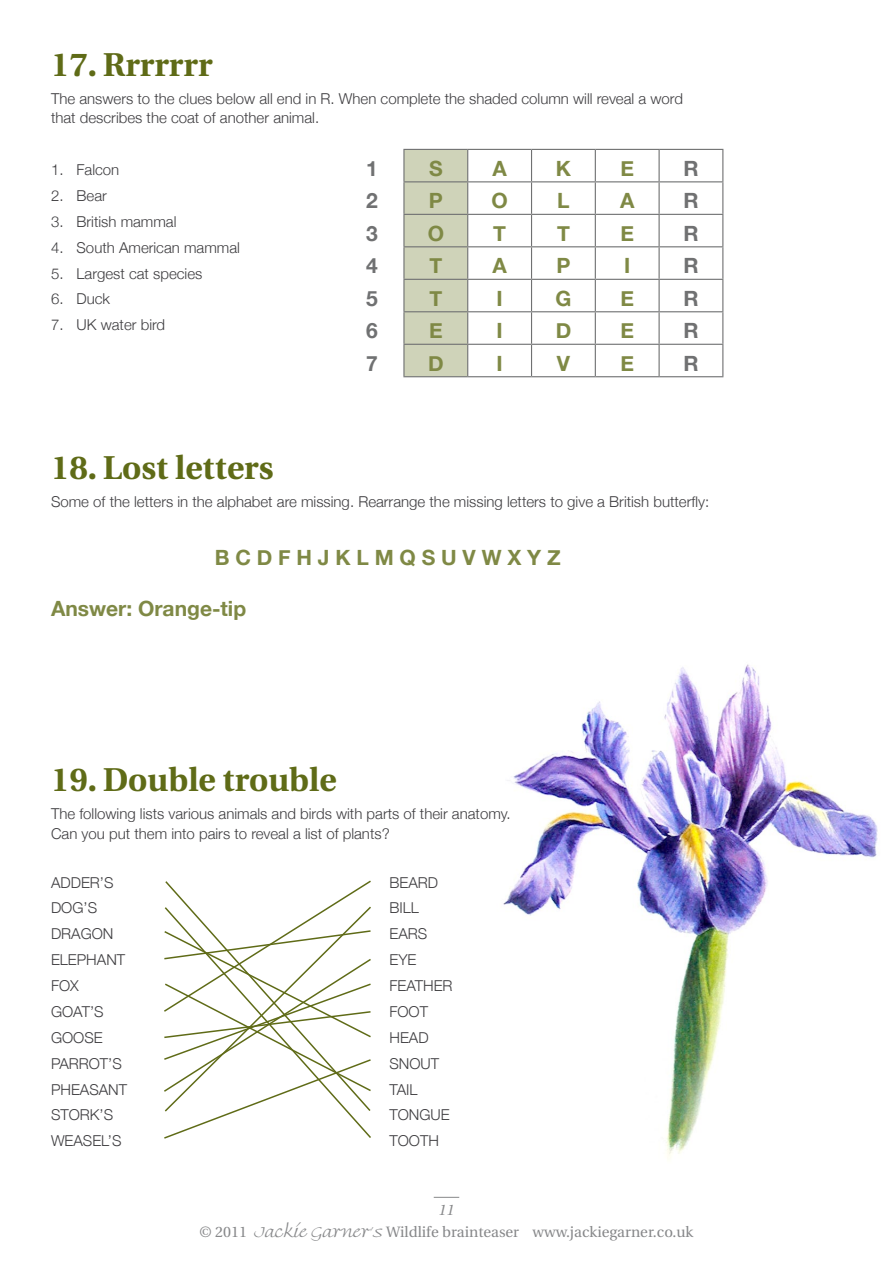
<style>
.page{position:relative;width:893px;height:1263px;background:#fff}
.page>*{position:absolute;margin:0;border:0;box-sizing:border-box;transform-origin:0 0}
.t1{font:700 33px "Utopia";color:#5f6b17}
.t2{font:700 21px "Helvetica Neue";color:#7f8945}
.t3{font:700 21px "Helvetica Neue";color:#707172}
.t4{font:300 15px/26px "Helvetica Neue";color:#3e3d40}
.t5{font:15px/22.2px "Utopia";color:#87888a;text-align:center}
.s1{font-style:italic}
.s2{font-family:"Fine Hand LET"}
</style>
<div class="page">
<img style="left:503px;top:664px;width:375px;height:493px">
<svg style="left:404px;top:150px;width:63px;height:226px;background:#cbcfb6"></svg>
<hr style="left:403px;top:149px;width:65px;height:1px;background:#707172">
<hr style="left:403px;top:150px;width:1px;height:31px;background:#707172">
<hr style="left:468px;top:149px;width:63px;height:1px;background:#707172">
<hr style="left:467px;top:150px;width:1px;height:31px;background:#707172">
<hr style="left:531px;top:149px;width:64px;height:1px;background:#707172">
<hr style="left:531px;top:150px;width:1px;height:31px;background:#707172">
<hr style="left:595px;top:149px;width:64px;height:1px;background:#707172">
<hr style="left:595px;top:150px;width:1px;height:31px;background:#707172">
<hr style="left:659px;top:149px;width:64px;height:1px;background:#707172">
<hr style="left:658px;top:150px;width:2px;height:31px;background:#707172">
<hr style="left:722px;top:150px;width:1px;height:31px;background:#707172">
<hr style="left:403px;top:181px;width:65px;height:1px;background:#707172">
<hr style="left:403px;top:182px;width:1px;height:32px;background:#707172">
<hr style="left:468px;top:181px;width:63px;height:1px;background:#707172">
<hr style="left:467px;top:182px;width:1px;height:32px;background:#707172">
<hr style="left:531px;top:181px;width:64px;height:1px;background:#707172">
<hr style="left:531px;top:182px;width:1px;height:32px;background:#707172">
<hr style="left:595px;top:181px;width:64px;height:1px;background:#707172">
<hr style="left:595px;top:182px;width:1px;height:32px;background:#707172">
<hr style="left:659px;top:181px;width:64px;height:1px;background:#707172">
<hr style="left:658px;top:182px;width:2px;height:32px;background:#707172">
<hr style="left:722px;top:182px;width:1px;height:32px;background:#707172">
<hr style="left:403px;top:214px;width:65px;height:1px;background:#707172">
<hr style="left:403px;top:215px;width:1px;height:31px;background:#707172">
<hr style="left:468px;top:214px;width:63px;height:1px;background:#707172">
<hr style="left:467px;top:215px;width:1px;height:31px;background:#707172">
<hr style="left:531px;top:214px;width:64px;height:1px;background:#707172">
<hr style="left:531px;top:215px;width:1px;height:31px;background:#707172">
<hr style="left:595px;top:214px;width:64px;height:1px;background:#707172">
<hr style="left:595px;top:215px;width:1px;height:31px;background:#707172">
<hr style="left:659px;top:214px;width:64px;height:1px;background:#707172">
<hr style="left:658px;top:215px;width:2px;height:31px;background:#707172">
<hr style="left:722px;top:215px;width:1px;height:31px;background:#707172">
<hr style="left:403px;top:246px;width:65px;height:1px;background:#707172">
<hr style="left:403px;top:247px;width:1px;height:32px;background:#707172">
<hr style="left:468px;top:246px;width:63px;height:1px;background:#707172">
<hr style="left:467px;top:247px;width:1px;height:32px;background:#707172">
<hr style="left:531px;top:246px;width:64px;height:1px;background:#707172">
<hr style="left:531px;top:247px;width:1px;height:32px;background:#707172">
<hr style="left:595px;top:246px;width:64px;height:1px;background:#707172">
<hr style="left:595px;top:247px;width:1px;height:32px;background:#707172">
<hr style="left:659px;top:246px;width:64px;height:1px;background:#707172">
<hr style="left:658px;top:247px;width:2px;height:32px;background:#707172">
<hr style="left:722px;top:247px;width:1px;height:32px;background:#707172">
<hr style="left:403px;top:279px;width:65px;height:1px;background:#707172">
<hr style="left:403px;top:280px;width:1px;height:31px;background:#707172">
<hr style="left:468px;top:279px;width:63px;height:1px;background:#707172">
<hr style="left:467px;top:280px;width:1px;height:31px;background:#707172">
<hr style="left:531px;top:279px;width:64px;height:1px;background:#707172">
<hr style="left:531px;top:280px;width:1px;height:31px;background:#707172">
<hr style="left:595px;top:279px;width:64px;height:1px;background:#707172">
<hr style="left:595px;top:280px;width:1px;height:31px;background:#707172">
<hr style="left:659px;top:279px;width:64px;height:1px;background:#707172">
<hr style="left:658px;top:280px;width:2px;height:31px;background:#707172">
<hr style="left:722px;top:280px;width:1px;height:31px;background:#707172">
<hr style="left:403px;top:311px;width:65px;height:1px;background:#707172">
<hr style="left:403px;top:312px;width:1px;height:32px;background:#707172">
<hr style="left:468px;top:311px;width:63px;height:1px;background:#707172">
<hr style="left:467px;top:312px;width:1px;height:32px;background:#707172">
<hr style="left:531px;top:311px;width:64px;height:1px;background:#707172">
<hr style="left:531px;top:312px;width:1px;height:32px;background:#707172">
<hr style="left:595px;top:311px;width:64px;height:1px;background:#707172">
<hr style="left:595px;top:312px;width:1px;height:32px;background:#707172">
<hr style="left:659px;top:311px;width:64px;height:1px;background:#707172">
<hr style="left:658px;top:312px;width:2px;height:32px;background:#707172">
<hr style="left:722px;top:312px;width:1px;height:32px;background:#707172">
<hr style="left:403px;top:344px;width:65px;height:1px;background:#707172">
<hr style="left:403px;top:345px;width:1px;height:31px;background:#707172">
<hr style="left:468px;top:344px;width:63px;height:1px;background:#707172">
<hr style="left:467px;top:345px;width:1px;height:31px;background:#707172">
<hr style="left:531px;top:344px;width:64px;height:1px;background:#707172">
<hr style="left:531px;top:345px;width:1px;height:31px;background:#707172">
<hr style="left:595px;top:344px;width:64px;height:1px;background:#707172">
<hr style="left:595px;top:345px;width:1px;height:31px;background:#707172">
<hr style="left:659px;top:344px;width:64px;height:1px;background:#707172">
<hr style="left:658px;top:345px;width:2px;height:31px;background:#707172">
<hr style="left:722px;top:345px;width:1px;height:31px;background:#707172">
<hr style="left:403px;top:376px;width:65px;height:1px;background:#707172">
<hr style="left:468px;top:376px;width:63px;height:1px;background:#707172">
<hr style="left:531px;top:376px;width:64px;height:1px;background:#707172">
<hr style="left:595px;top:376px;width:64px;height:1px;background:#707172">
<hr style="left:659px;top:376px;width:64px;height:1px;background:#707172">
<svg style="left:164px;top:880px;width:207px;height:259px"></svg>
<svg style="left:434px;top:1197px;width:25px;height:1px"></svg>
<h1 class="t1" style="left:51px;top:46px;width:163px">17. Rrrrrrr</h1>
<p class="t4" style="left:51px;top:88px;width:633px;line-height:19.5px">The answers to the clues below all end in R. When complete the shaded column will reveal a word that describes the coat of another animal.</p>
<p class="t4" style="left:51px;top:156px;width:70px">1. Falcon</p>
<p class="t4" style="left:51px;top:182px;width:57px">2. Bear</p>
<p class="t4" style="left:51px;top:208px;width:127px">3. British mammal</p>
<p class="t4" style="left:51px;top:234px;width:190px">4. South American mammal</p>
<p class="t4" style="left:51px;top:260px;width:153px">5. Largest cat species</p>
<p class="t4" style="left:51px;top:286px;width:61px">6. Duck</p>
<p class="t4" style="left:51px;top:312px;width:116px">7. UK water bird</p>
<h2 class="t3" style="left:366px;top:155px;width:13px">1</h2>
<h2 class="t2" style="left:429px;top:155px;width:15px">S</h2>
<h2 class="t2" style="left:492px;top:155px;width:16px">A</h2>
<h2 class="t2" style="left:556px;top:155px;width:17px">K</h2>
<h2 class="t2" style="left:620px;top:155px;width:15px">E</h2>
<h2 class="t3" style="left:683px;top:155px;width:17px">R</h2>
<h2 class="t3" style="left:366px;top:188px;width:13px">2</h2>
<h2 class="t2" style="left:429px;top:188px;width:16px">P</h2>
<h2 class="t2" style="left:491px;top:188px;width:18px">O</h2>
<h2 class="t2" style="left:557px;top:188px;width:14px">L</h2>
<h2 class="t2" style="left:620px;top:188px;width:16px">A</h2>
<h2 class="t3" style="left:683px;top:188px;width:17px">R</h2>
<h2 class="t3" style="left:366px;top:220px;width:13px">3</h2>
<h2 class="t2" style="left:428px;top:220px;width:18px">O</h2>
<h2 class="t2" style="left:493px;top:220px;width:14px">T</h2>
<h2 class="t2" style="left:557px;top:220px;width:14px">T</h2>
<h2 class="t2" style="left:620px;top:220px;width:15px">E</h2>
<h2 class="t3" style="left:683px;top:220px;width:17px">R</h2>
<h2 class="t3" style="left:366px;top:253px;width:13px">4</h2>
<h2 class="t2" style="left:429px;top:253px;width:14px">T</h2>
<h2 class="t2" style="left:492px;top:253px;width:16px">A</h2>
<h2 class="t2" style="left:556px;top:253px;width:16px">P</h2>
<h2 class="t2" style="left:624px;top:253px;width:8px">I</h2>
<h2 class="t3" style="left:683px;top:253px;width:17px">R</h2>
<h2 class="t3" style="left:366px;top:285px;width:13px">5</h2>
<h2 class="t2" style="left:429px;top:285px;width:14px">T</h2>
<h2 class="t2" style="left:497px;top:285px;width:8px">I</h2>
<h2 class="t2" style="left:555px;top:285px;width:17px">G</h2>
<h2 class="t2" style="left:620px;top:285px;width:15px">E</h2>
<h2 class="t3" style="left:683px;top:285px;width:17px">R</h2>
<h2 class="t3" style="left:366px;top:318px;width:13px">6</h2>
<h2 class="t2" style="left:429px;top:318px;width:15px">E</h2>
<h2 class="t2" style="left:497px;top:318px;width:8px">I</h2>
<h2 class="t2" style="left:556px;top:318px;width:17px">D</h2>
<h2 class="t2" style="left:620px;top:318px;width:15px">E</h2>
<h2 class="t3" style="left:683px;top:318px;width:17px">R</h2>
<h2 class="t3" style="left:366px;top:350px;width:13px">7</h2>
<h2 class="t2" style="left:428px;top:350px;width:17px">D</h2>
<h2 class="t2" style="left:497px;top:350px;width:8px">I</h2>
<h2 class="t2" style="left:557px;top:350px;width:15px">V</h2>
<h2 class="t2" style="left:620px;top:350px;width:15px">E</h2>
<h2 class="t3" style="left:683px;top:350px;width:17px">R</h2>
<h1 class="t1" style="left:51px;top:449px;width:224px">18. Lost letters</h1>
<p class="t4" style="left:51px;top:488px;width:660px">Some of the letters in the alphabet are missing. Rearrange the missing letters to give a British butterfly:</p>
<h2 class="t2" style="left:215px;top:544px;width:347px">B C D F H J K L M Q S U V W X Y Z</h2>
<h2 class="t2" style="left:51px;top:595px;width:197px">Answer: Orange-tip</h2>
<h1 class="t1" style="left:51px;top:761px;width:287px">19. Double trouble</h1>
<p class="t4" style="left:51px;top:804px;width:461px;line-height:19.5px">The following lists various animals and birds with parts of their anatomy.<br>Can you put them into pairs to reveal a list of plants?</p>
<p class="t4" style="left:51px;top:869px;width:78px">ADDER’S<br>DOG’S<br>DRAGON<br>ELEPHANT<br>FOX<br>GOAT’S<br>GOOSE<br>PARROT’S<br>PHEASANT<br>STORK’S<br>WEASEL’S</p>
<p class="t4" style="left:389px;top:869px;width:65px">BEARD<br>BILL<br>EARS<br>EYE<br>FEATHER<br>FOOT<br>HEAD<br>SNOUT<br>TAIL<br>TONGUE<br>TOOTH</p>
<p class="t5" style="left:200px;top:1199px;width:495px"><span class="s1">11<br></span>© 2011 <span class="s2">Jackie Garner’s</span> Wildlife brainteaser www.jackiegarner.co.uk</p>
</div>
